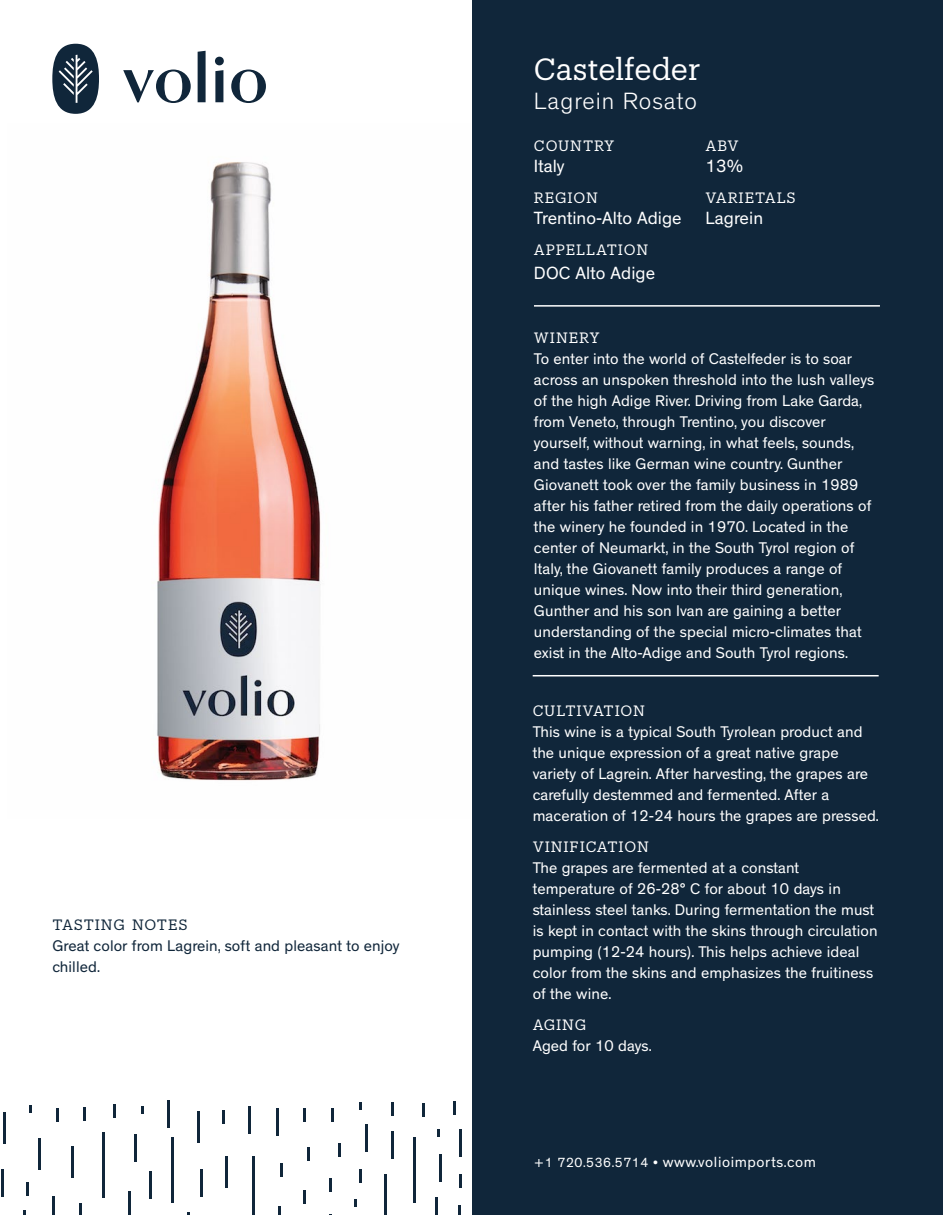
<style>
.page{position:relative;width:945px;height:1215px;background:#fff}
.page>*{position:absolute;margin:0;border:0;box-sizing:border-box;transform-origin:0 0}
.t1{font:30px "Produkt";letter-spacing:-.005em;color:#fff}
.t2{font:300 24px "Theinhardt";letter-spacing:.04em;color:#fff}
.t3{font:18px "Theinhardt";letter-spacing:.005em;color:#fff}
.t4{font:15.75px/21px "Theinhardt";letter-spacing:.005em;color:#fff}
.t5{font:15.75px/21px "Theinhardt";letter-spacing:.005em;color:#10263a}
.t6{font:15px "Theinhardt";letter-spacing:.04em;color:#fff}
.t7{font:14.7px "Produkt";letter-spacing:.06em;color:#fff}
.t8{font:14.7px "Produkt";letter-spacing:.045em;color:#10263a}
.s1{font-size:13.5px}
</style>
<div class="page">
<img style="left:157px;top:162px;width:164px;height:619px">
<div style="left:472px;top:0;width:471px;height:1215px;background:#10263a"></div>
<hr style="left:534px;top:305px;width:346px;height:2px;background:#fff">
<hr style="left:533px;top:675px;width:346px;height:1px;background:#fff">
<svg style="left:52px;top:44px;width:47px;height:70px"></svg>
<svg style="left:198px;top:51px;width:8px;height:51px"></svg>
<svg style="left:215px;top:57px;width:9px;height:45px"></svg>
<svg style="left:123px;top:70px;width:68px;height:33px"></svg>
<svg style="left:231px;top:70px;width:35px;height:33px"></svg>
<hr style="left:276px;top:1109px;width:3px;height:27px;background:#10263a">
<hr style="left:248px;top:1106px;width:3px;height:27px;background:#10263a">
<hr style="left:1px;top:1170px;width:3px;height:27px;background:#10263a">
<hr style="left:128px;top:1191px;width:3px;height:24px;background:#10263a">
<hr style="left:439px;top:1154px;width:2px;height:27px;background:#10263a">
<hr style="left:200px;top:1169px;width:2px;height:27px;background:#10263a">
<hr style="left:168px;top:1100px;width:2px;height:27px;background:#10263a">
<hr style="left:134px;top:1134px;width:3px;height:27px;background:#10263a">
<hr style="left:391px;top:1132px;width:3px;height:27px;background:#10263a">
<hr style="left:459px;top:1129px;width:3px;height:27px;background:#10263a">
<hr style="left:149px;top:1171px;width:3px;height:27px;background:#10263a">
<hr style="left:365px;top:1124px;width:3px;height:27px;background:#10263a">
<hr style="left:252px;top:1156px;width:3px;height:59px;background:#10263a">
<svg style="left:435px;top:1197px;width:2px;height:18px"></svg>
<svg style="left:278px;top:1206px;width:2px;height:9px"></svg>
<hr style="left:172px;top:1137px;width:2px;height:66px;background:#10263a">
<hr style="left:384px;top:1174px;width:3px;height:41px;background:#10263a">
<hr style="left:52px;top:1196px;width:3px;height:19px;background:#10263a">
<svg style="left:458px;top:1206px;width:3px;height:9px"></svg>
<hr style="left:414px;top:1137px;width:2px;height:65px;background:#10263a">
<hr style="left:102px;top:1132px;width:3px;height:66px;background:#10263a">
<hr style="left:113px;top:1104px;width:3px;height:14px;background:#10263a">
<hr style="left:391px;top:1102px;width:3px;height:14px;background:#10263a">
<svg style="left:303px;top:1191px;width:3px;height:13px"></svg>
<svg style="left:79px;top:1203px;width:3px;height:12px"></svg>
<svg style="left:330px;top:1178px;width:2px;height:13px"></svg>
<svg style="left:359px;top:1169px;width:3px;height:13px"></svg>
<svg style="left:83px;top:1107px;width:3px;height:13px"></svg>
<svg style="left:338px;top:1144px;width:3px;height:13px"></svg>
<svg style="left:459px;top:1175px;width:3px;height:13px"></svg>
<svg style="left:281px;top:1163px;width:2px;height:14px"></svg>
<hr style="left:307px;top:1147px;width:3px;height:14px;background:#10263a">
<hr style="left:56px;top:1108px;width:3px;height:14px;background:#10263a">
<hr style="left:331px;top:1108px;width:3px;height:14px;background:#10263a">
<hr style="left:222px;top:1110px;width:3px;height:14px;background:#10263a">
<svg style="left:454px;top:1102px;width:2px;height:13px"></svg>
<hr style="left:26px;top:1182px;width:3px;height:14px;background:#10263a">
<svg style="left:422px;top:1104px;width:3px;height:13px"></svg>
<hr style="left:303px;top:1108px;width:3px;height:14px;background:#10263a">
<hr style="left:198px;top:1111px;width:2px;height:31px;background:#10263a">
<hr style="left:38px;top:1138px;width:3px;height:31px;background:#10263a">
<hr style="left:71px;top:1147px;width:2px;height:31px;background:#10263a">
<hr style="left:3px;top:1112px;width:3px;height:31px;background:#10263a">
<hr style="left:226px;top:1157px;width:2px;height:31px;background:#10263a">
<svg style="left:438px;top:1129px;width:2px;height:8px"></svg>
<svg style="left:354px;top:1199px;width:3px;height:8px"></svg>
<svg style="left:29px;top:1106px;width:3px;height:7px"></svg>
<svg style="left:141px;top:1106px;width:3px;height:7px"></svg>
<svg style="left:359px;top:1102px;width:3px;height:8px"></svg>
<p class="t8" style="left:52px;top:915px;width:137px">TASTING NOTES</p>
<p class="t5" style="left:52px;top:936px;width:349px">Great color from Lagrein, soft and pleasant to enjoy chilled.</p>
<h1 class="t1" style="left:534px;top:49px;width:169px">Castelfeder</h1>
<h2 class="t2" style="left:534px;top:87px;width:165px">Lagrein Rosato</h2>
<p class="t7" style="left:534px;top:135px;width:82px">COUNTRY</p>
<p class="t3" style="left:534px;top:156px;width:32px">Italy</p>
<p class="t7" style="left:534px;top:187px;width:66px">REGION</p>
<p class="t3" style="left:534px;top:208px;width:149px">Trentino-Alto Adige</p>
<p class="t7" style="left:534px;top:240px;width:116px">APPELLATION</p>
<p class="t3" style="left:534px;top:263px;width:123px">DOC Alto Adige</p>
<p class="t7" style="left:705px;top:135px;width:35px">ABV</p>
<p class="t3" style="left:705px;top:156px;width:39px">13%</p>
<p class="t7" style="left:705px;top:187px;width:92px">VARIETALS</p>
<p class="t3" style="left:705px;top:208px;width:59px">Lagrein</p>
<p class="t7" style="left:534px;top:328px;width:67px">WINERY</p>
<p class="t4" style="left:534px;top:349px;width:342px">To enter into the world of Castelfeder is to soar across an unspoken threshold into the lush valleys of the high Adige River. Driving from Lake Garda, from Veneto, through Trentino, you discover yourself, without warning, in what feels, sounds, and tastes like German wine country. Gunther Giovanett took over the family business in 1989 after his father retired from the daily operations of the winery he founded in 1970. Located in the center of Neumarkt, in the South Tyrol region of Italy, the Giovanett family produces a range of unique wines. Now into their third generation, Gunther and his son Ivan are gaining a better understanding of the special micro-climates that exist in the Alto-Adige and South Tyrol regions.</p>
<p class="t7" style="left:533px;top:700px;width:114px">CULTIVATION</p>
<p class="t4" style="left:533px;top:721px;width:348px">This wine is a typical South Tyrolean product and the unique expression of a great native grape variety of Lagrein. After harvesting, the grapes are carefully destemmed and fermented. After a maceration of 12-24 hours the grapes are pressed.</p>
<p class="t7" style="left:533px;top:836px;width:118px">VINIFICATION</p>
<p class="t4" style="left:533px;top:857px;width:346px">The grapes are fermented at a constant temperature of 26-28° C for about 10 days in stainless steel tanks. During fermentation the must is kept in contact with the skins through circulation pumping (12-24 hours). This helps achieve ideal color from the skins and emphasizes the fruitiness of the wine.</p>
<p class="t7" style="left:533px;top:1014px;width:55px">AGING</p>
<p class="t4" style="left:533px;top:1035px;width:121px">Aged for 10 days.</p>
<p class="t6" style="left:534px;top:1153px;width:284px"><span class="s1">+1 720.536.5714 •</span> www.volioimports.com</p>
</div>
